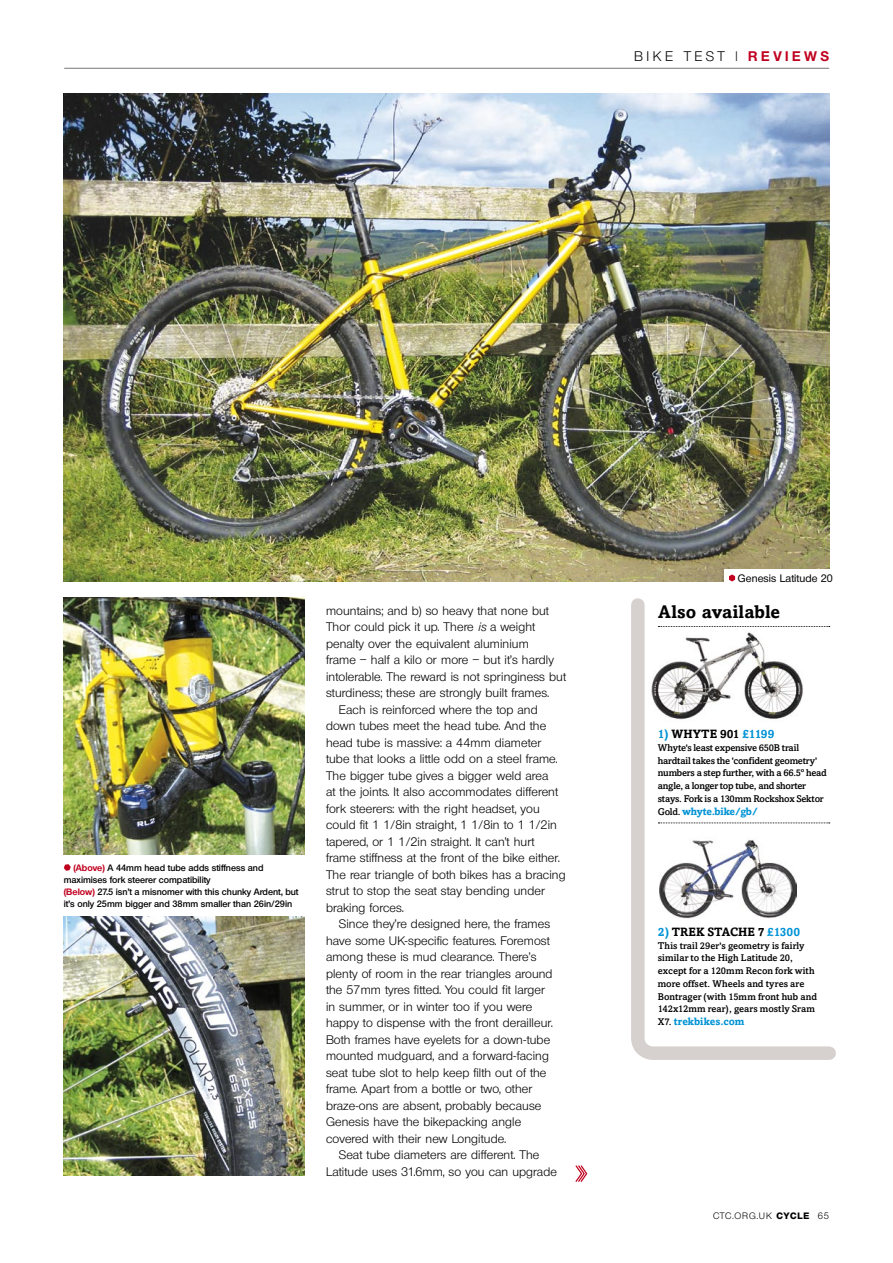
<style>
.page{position:relative;width:893px;height:1263px;background:#fff}
.page>*{position:absolute;margin:0;border:0;box-sizing:border-box;transform-origin:0 0}
.Answer_2ndPara{font:700 18px "Amasis";color:#000}
._1stPara{font:13.5px "Olnova";color:#000}
.Answer_2ndPara-2{font:12px/16.5px "Olnova";letter-spacing:.01em;color:#000}
.t1{font:700 12px "Amasis";color:#000}
.t2{font:700 10.5px "Amasis";color:#0093d5}
.t3{font:500 10.5px "Olnova";letter-spacing:.01em;color:#000}
.t4{font:500 9.75px/12.8px "Amasis";letter-spacing:-.01em;color:#000}
.t5{font:600 9px/12px "Olnova";color:#000}
.t6{font:9px "Olnova";color:#000}
.s1{font-weight:300}
.s2{font-weight:700;color:#c1001f}
.s3{font-style:italic}
.s4{color:#0093d5}
.s5{font-weight:500;font-size:9.75px;color:#000}
.s6{font-weight:800}
</style>
<div class="page">
<img style="left:64px;top:94px;width:765px;height:487px">
<svg style="left:631px;top:598px;width:205px;height:462px"></svg>
<div style="left:649px;top:623px;width:155px;height:100px;background:#fff"></div>
<img style="left:651px;top:632px;width:152px;height:88px">
<div style="left:651px;top:833px;width:156px;height:90px;background:#fff"></div>
<img style="left:660px;top:839px;width:136px;height:80px">
<div style="left:724px;top:569px;width:169px;height:17px;background:#fff"></div>
<img style="left:64px;top:598px;width:241px;height:257px">
<img style="left:64px;top:916px;width:241px;height:260px">
<svg style="left:658px;top:626px;width:172px;height:1px"></svg>
<svg style="left:658px;top:822px;width:172px;height:1px"></svg>
<svg style="left:729px;top:574px;width:6px;height:7px"></svg>
<hr style="left:64px;top:68px;width:765px;height:1px;background:#797777">
<svg style="left:575px;top:1165px;width:12px;height:17px"></svg>
<svg style="left:64px;top:864px;width:7px;height:7px"></svg>
<p class="_1stPara" style="left:634px;top:48px;width:196px">BIKE TE ST <span class="s1">|</span> <span class="s2">REVIEWS</span></p>
<p class="t5" style="left:64px;top:861px;width:236px;text-indent:10px"><span class="s2">(Above)</span> A 44mm head tube adds stiffness and maximises fork steerer compatibility<br><span class="s2">(Below)</span> 27.5 isn't a misnomer with this chunky Ardent, but it's only 25mm bigger and 38mm smaller than 26in/29in</p>
<p class="Answer_2ndPara-2" style="left:326px;top:602px;width:242px">mountains; and b) so heavy that none but Thor could pick it up. There <span class="s3">is</span> a weight penalty over the equivalent aluminium<br>frame – half a kilo or more – but it's hardly intolerable. The reward is not springiness but sturdiness; these are strongly built frames.</p>
<p class="Answer_2ndPara-2" style="left:326px;top:701px;width:241px;text-indent:13px">Each is reinforced where the top and down tubes meet the head tube. And the head tube is massive: a 44mm diameter tube that looks a little odd on a steel frame.<br>The bigger tube gives a bigger weld area<br>at the joints. It also accommodates different fork steerers: with the right headset, you could fit 1 1/8in straight, 1 1/8in to 1 1/2in tapered, or 1 1/2in straight. It can't hurt frame stiffness at the front of the bike either.<br>The rear triangle of both bikes has a bracing strut to stop the seat stay bending under braking forces.</p>
<p class="Answer_2ndPara-2" style="left:326px;top:916px;width:228px;text-indent:13px">Since they're designed here, the frames have some UK-specific features. Foremost among these is mud clearance. There's plenty of room in the rear triangles around the 57mm tyres fitted. You could fit larger in summer, or in winter too if you were happy to dispense with the front derailleur.<br>Both frames have eyelets for a down-tube mounted mudguard, and a forward-facing seat tube slot to help keep filth out of the frame. Apart from a bottle or two, other braze-ons are absent, probably because Genesis have the bikepacking angle covered with their new Longitude.</p>
<p class="Answer_2ndPara-2" style="left:326px;top:1147px;width:232px;text-align:center">Seat tube diameters are different. The<br>Latitude uses 31.6mm, so you can upgrade</p>
<p class="t3" style="left:738px;top:571px;width:97px">Genesis Latitude 20</p>
<p class="Answer_2ndPara" style="left:658px;top:601px;width:123px">Also available</p>
<p class="t1" style="left:658px;top:727px;width:118px"><span class="s4">1)</span> WHYTE 901 <span class="s4">£1199</span></p>
<p class="t4" style="left:658px;top:741px;width:170px">Whyte's least expensive 650B trail hardtail takes the 'confident geometry' numbers a step further, with a 66.5º head angle, a longer top tube, and shorter stays. Fork is a 130mm Rockshox Sektor</p>
<p class="t2" style="left:658px;top:805px;width:102px"><span class="s5">Gold.</span> whyte.bike/gb/</p>
<p class="t1" style="left:658px;top:924px;width:144px"><span class="s4">2)</span> Trek Stache 7 <span class="s4">£1300</span></p>
<p class="t4" style="left:658px;top:939px;width:161px">This trail 29er's geometry is fairly similar to the High Latitude 20, except for a 120mm Recon fork with more offset. Wheels and tyres are Bontrager (with 15mm front hub and 142x12mm rear), gears mostly Sram</p>
<p class="t2" style="left:658px;top:1015px;width:88px"><span class="s5">X7.</span> trekbikes.com</p>
<p class="t6" style="left:713px;top:1210px;width:7px">CTC</p>
<p class="t6" style="left:732px;top:1210px;width:98px">.ORG.UK <span class="s6">CYCLE</span> 65</p>
</div>
